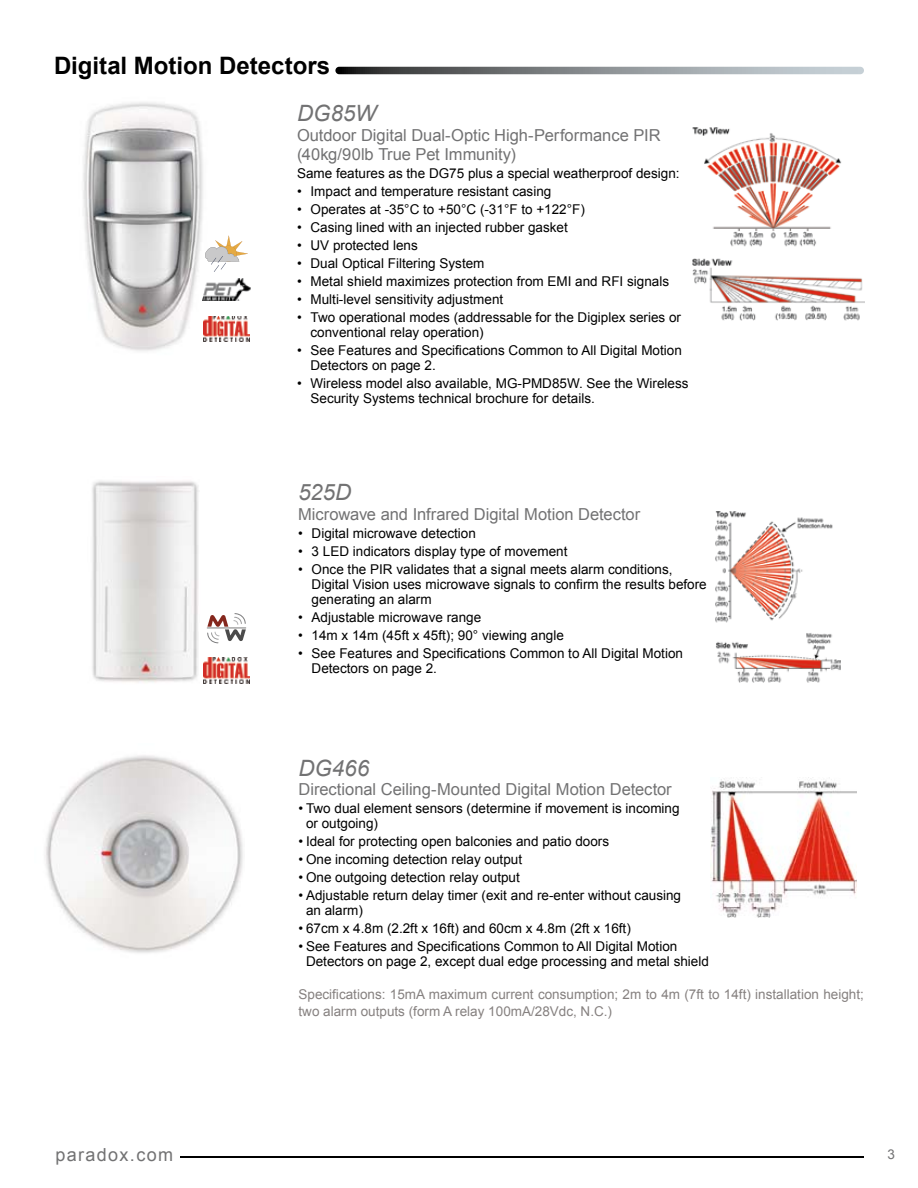
<style>
.page{position:relative;width:918px;height:1188px;background:#fff}
.page>*{position:absolute;margin:0;border:0;box-sizing:border-box;transform-origin:0 0}
.t1{font:700 24px "Arial";color:#000}
.t2{font:italic 22.5px "Arial";letter-spacing:-.01em;color:#727273}
.t3{font:18px "Arial";letter-spacing:.075em;color:#727273}
.t4{font:16.5px/19.5px "Arial";letter-spacing:-.005em;color:#727273}
.t5{font:13.5px/15px "Arial";color:#000}
.t6{font:13.5px/16.5px "Arial";color:#868180}
.t7{font:13.5px "Arial";color:#727273}
</style>
<div class="page">
<hr style="left:180px;top:1157px;width:684px;height:1px;background:#000">
<img style="left:715px;top:511px;width:126px;height:171px">
<img style="left:711px;top:777px;width:146px;height:140px">
<img style="left:692px;top:127px;width:172px;height:193px">
<img style="left:83px;top:102px;width:136px;height:249px">
<img style="left:203px;top:316px;width:47px;height:26px">
<img style="left:203px;top:278px;width:47px;height:22px">
<svg style="left:205px;top:236px;width:43px;height:36px"></svg>
<img style="left:92px;top:481px;width:107px;height:202px">
<img style="left:203px;top:658px;width:47px;height:25px">
<svg style="left:207px;top:613px;width:39px;height:30px"></svg>
<svg style="left:335px;top:67px;width:529px;height:7px;background:#82878a"></svg>
<img style="left:45px;top:755px;width:198px;height:198px">
<h1 class="t1" style="left:54px;top:52px;width:278px">Digital Motion Detectors</h1>
<h2 class="t2" style="left:297px;top:101px;width:81px">DG85W</h2>
<p class="t4" style="left:297px;top:125px;width:365px">Outdoor Digital Dual-Optic High-Performance PIR (40kg/90lb True Pet Immunity)</p>
<p class="t5" style="left:297px;top:166px;width:384px">Same features as the DG75 plus a special weatherproof design:</p>
<p class="t5" style="left:297px;top:184px;width:256px">• Impact and temperature resistant casing</p>
<p class="t5" style="left:297px;top:202px;width:289px">• Operates at -35°C to +50°C (-31°F to +122°F)</p>
<p class="t5" style="left:297px;top:220px;width:272px">• Casing lined with an injected rubber gasket</p>
<p class="t5" style="left:297px;top:238px;width:122px">• UV protected lens</p>
<p class="t5" style="left:297px;top:256px;width:189px">• Dual Optical Filtering System</p>
<p class="t5" style="left:297px;top:274px;width:374px">• Metal shield maximizes protection from EMI and RFI signals</p>
<p class="t5" style="left:297px;top:292px;width:208px">• Multi-level sensitivity adjustment</p>
<p class="t5" style="left:311px;top:310px;width:372px;text-indent:-14px">• Two operational modes (addressable for the Digiplex series or conventional relay operation)</p>
<p class="t5" style="left:311px;top:343px;width:373px;text-indent:-14px">• See Features and Specifications Common to All Digital Motion<br>Detectors on page 2.</p>
<p class="t5" style="left:311px;top:376px;width:380px;text-indent:-14px">• Wireless model also available, MG-PMD85W. See the Wireless<br>Security Systems technical brochure for details.</p>
<h2 class="t2" style="left:298px;top:480px;width:55px">525D</h2>
<p class="t4" style="left:298px;top:504px;width:344px">Microwave and Infrared Digital Motion Detector</p>
<p class="t5" style="left:298px;top:526px;width:179px">• Digital microwave detection</p>
<p class="t5" style="left:298px;top:544px;width:271px">• 3 LED indicators display type of movement</p>
<p class="t5" style="left:312px;top:562px;width:397px;text-indent:-14px">• Once the PIR validates that a signal meets alarm conditions,<br>Digital Vision uses microwave signals to confirm the results before generating an alarm</p>
<p class="t5" style="left:298px;top:610px;width:185px">• Adjustable microwave range</p>
<p class="t5" style="left:298px;top:628px;width:267px">• 14m x 14m (45ft x 45ft); 90° viewing angle</p>
<p class="t5" style="left:312px;top:646px;width:373px;text-indent:-14px">• See Features and Specifications Common to All Digital Motion<br>Detectors on page 2.</p>
<h2 class="t2" style="left:299px;top:755px;width:72px">DG466</h2>
<p class="t4" style="left:299px;top:780px;width:375px">Directional Ceiling-Mounted Digital Motion Detector</p>
<p class="t5" style="left:306px;top:801px;width:375px;text-indent:-8px">• Two dual element sensors (determine if movement is incoming or outgoing)</p>
<p class="t5" style="left:299px;top:834px;width:312px">• Ideal for protecting open balconies and patio doors</p>
<p class="t5" style="left:299px;top:852px;width:225px">• One incoming detection relay output</p>
<p class="t5" style="left:299px;top:870px;width:223px">• One outgoing detection relay output</p>
<p class="t5" style="left:306px;top:888px;width:377px;text-indent:-8px">• Adjustable return delay timer (exit and re-enter without causing an alarm)</p>
<p class="t5" style="left:299px;top:921px;width:334px">• 67cm x 4.8m (2.2ft x 16ft) and 60cm x 4.8m (2ft x 16ft)</p>
<p class="t5" style="left:306px;top:939px;width:404px;text-indent:-8px">• See Features and Specifications Common to All Digital Motion<br>Detectors on page 2, except dual edge processing and metal shield</p>
<p class="t6" style="left:299px;top:986px;width:567px">Specifications: 15mA maximum current consumption; 2m to 4m (7ft to 14ft) installation height; two alarm outputs (form A relay 100mA/28Vdc, N.C.)</p>
<h3 class="t3" style="left:56px;top:1144px;width:119px">paradox.com</h3>
<p class="t7" style="left:887px;top:1147px;width:9px">3</p>
</div>
